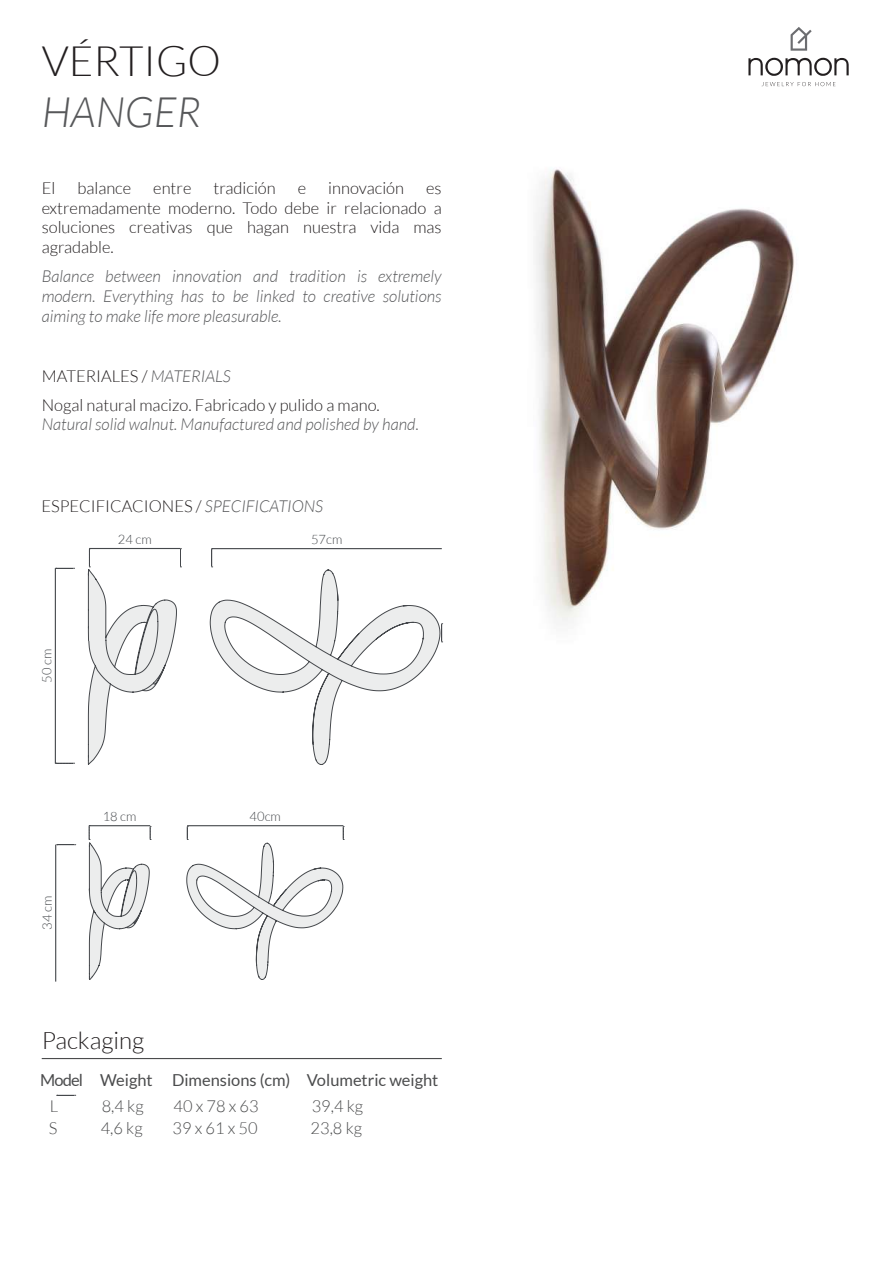
<style>
.page{position:relative;width:893px;height:1263px;background:#fff}
.page>*{position:absolute;margin:0;border:0;box-sizing:border-box;transform-origin:0 0}
.t1{font:300 42px "Lato";color:#231f20}
.t2{font:italic 300 42px "Lato";color:#57585a}
.t3{font:300 24px "Lato";color:#231f20}
.t4{font:300 16.5px/19.8px "Lato";color:#231f20;text-align:justify}
.t5{font:italic 300 16.5px/19.8px "Lato";color:#57585a;text-align:justify}
.t6{font:16.5px "Lato";color:#4b4c4d}
.t7{font:300 16.5px/22.2px "Lato";color:#4b4c4d}
.t8{font:300 12.9px "Lato";color:#45484c}
.s1{font-style:italic;color:#57585a}
</style>
<div class="page">
<hr style="left:55px;top:568px;width:1px;height:195px;background:#45484c">
<hr style="left:55px;top:844px;width:1px;height:137px;background:#45484c">
<svg style="left:57px;top:844px;width:19px;height:1px"></svg>
<svg style="left:57px;top:1095px;width:19px;height:1px"></svg>
<svg style="left:56px;top:568px;width:19px;height:1px"></svg>
<svg style="left:55px;top:763px;width:20px;height:1px"></svg>
<svg style="left:89px;top:825px;width:255px;height:155px"></svg>
<svg style="left:211px;top:548px;width:232px;height:95px"></svg>
<svg style="left:88px;top:548px;width:93px;height:20px"></svg>
<svg style="left:88px;top:568px;width:353px;height:196px"></svg>
<hr style="left:42px;top:1058px;width:400px;height:1px;background:#4b4c4d">
<svg style="left:791px;top:27px;width:21px;height:24px"></svg>
<svg style="left:748px;top:58px;width:101px;height:18px"></svg>
<svg style="left:762px;top:82px;width:73px;height:4px"></svg>
<img style="left:535px;top:169px;width:260px;height:453px">
<h1 class="t1" style="left:42px;top:39px;width:181px">VÉRTIGO</h1>
<h1 class="t2" style="left:42px;top:89px;width:161px">HANGER</h1>
<p class="t4" style="left:42px;top:178px;width:15px">El</p>
<p class="t4" style="left:77px;top:178px;width:55px">balance</p>
<p class="t4" style="left:153px;top:178px;width:40px">entre</p>
<p class="t4" style="left:214px;top:178px;width:64px">tradición</p>
<p class="t4" style="left:298px;top:178px;width:10px">e</p>
<p class="t4" style="left:328px;top:178px;width:77px">innovación</p>
<p class="t4" style="left:42px;top:178px;width:402px;text-indent:385px">es extremadamente moderno. Todo debe ir relacionado a soluciones creativas que hagan nuestra vida mas agradable.</p>
<p class="t5" style="left:42px;top:267px;width:401px">Balance between innovation and tradition is extremely modern. Everything has to be linked to creative solutions aiming to make life more pleasurable.</p>
<p class="t4" style="left:42px;top:362px;width:340px;line-height:28.8px">MATERIALES / <span class="s1">MATERIALS<br></span>Nogal natural macizo. Fabricado y pulido a mano.</p>
<p class="t5" style="left:42px;top:415px;width:379px">Natural solid walnut. Manufactured and polished by hand.</p>
<p class="t4" style="left:41px;top:496px;width:283px">ESPECIFICACIONES / <span class="s1">SPECIFICATIONS</span></p>
<p class="t8" style="left:40px;top:683px;width:35px;rotate:-90deg">50 cm</p>
<p class="t8" style="left:40px;top:930px;width:35px;rotate:-90deg">34 cm</p>
<p class="t8" style="left:118px;top:532px;width:35px">24 cm</p>
<p class="t8" style="left:103px;top:809px;width:35px">18 cm</p>
<h2 class="t3" style="left:42px;top:1027px;width:104px">Packaging</h2>
<p class="t8" style="left:311px;top:532px;width:33px">57cm</p>
<p class="t8" style="left:250px;top:809px;width:33px">40cm</p>
<p class="t6" style="left:40px;top:1071px;width:400px">Model Weight Dimensions (cm) Volumetric weight</p>
<p class="t7" style="left:49px;top:1095px;width:11px">L<br>S</p>
<p class="t7" style="left:102px;top:1095px;width:43px">8,4 kg</p>
<p class="t7" style="left:174px;top:1095px;width:87px">40 x 78 x 63</p>
<p class="t7" style="left:312px;top:1095px;width:53px">39,4 kg</p>
<p class="t7" style="left:101px;top:1117px;width:43px">4,6 kg</p>
<p class="t7" style="left:173px;top:1117px;width:87px">39 x 61 x 50</p>
<p class="t7" style="left:311px;top:1117px;width:53px">23,8 kg</p>
</div>
